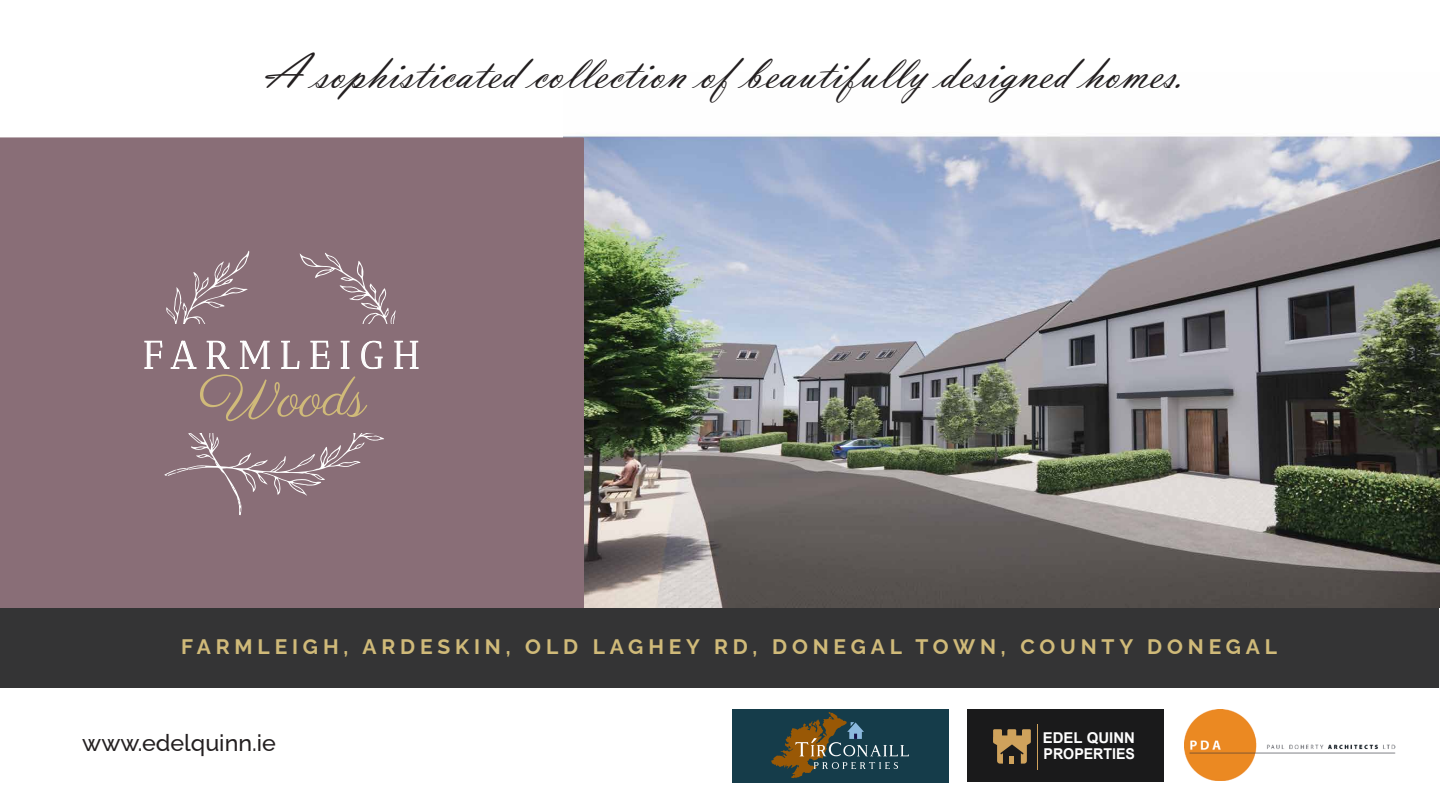
<style>
.page{position:relative;width:1440px;height:810px;background:#fff}
.page>*{position:absolute;margin:0;border:0;box-sizing:border-box;transform-origin:0 0}
.t1{font:49.5px "Vladimir Script";color:#231f20}
.t2{font:38.62px "Antic Didone";letter-spacing:.24em;color:#fff}
.t3{font:100 23.25px "Raleway";color:#231f20}
.t4{font:100 21px "Raleway";letter-spacing:.23em;color:#d0ba79}
.t5{font:700 14.92px/16px "Arial";color:#fff}
</style>
<div class="page">
<img style="left:564px;top:135px;width:876px;height:473px">
<div style="left:0;top:138px;width:583px;height:498px;background:#896e77"></div>
<svg style="left:164px;top:433px;width:220px;height:82px"></svg>
<svg style="left:166px;top:251px;width:230px;height:73px"></svg>
<svg style="left:144px;top:340px;width:19px;height:29px"></svg>
<svg style="left:170px;top:340px;width:213px;height:81px"></svg>
<svg style="left:394px;top:340px;width:25px;height:29px"></svg>
<div style="left:0;top:608px;width:1439px;height:80px;background:#343435"></div>
<img style="left:1185px;top:709px;width:211px;height:72px">
<div style="left:967px;top:709px;width:197px;height:72px;background:#1a1a1b"></div>
<svg style="left:993px;top:729px;width:38px;height:35px"></svg>
<hr style="left:1037px;top:724px;width:1px;height:45px;background:#cfa25c">
<div style="left:732px;top:709px;width:217px;height:74px;background:#153c4a"></div>
<svg style="left:771px;top:712px;width:138px;height:66px"></svg>
<h1 class="t1" style="left:264px;top:44px;width:923px">A sophisticated collection of beautifully designed homes.</h1>
<h2 class="t2" style="left:143px;top:332px;width:278px">FARMLEIGH</h2>
<p class="t4" style="left:181px;top:630px;width:1098px">FARMLEIGH, ARDESKIN, OLD LAGHEY RD, DONEGAL TOWN, COUNTY DONEGAL</p>
<p class="t3" style="left:82px;top:724px;width:195px">www.edelquinn.ie</p>
<p class="t5" style="left:1043px;top:730px;width:94px">EDEL QUINN<br>PROPERTIES</p>
</div>
